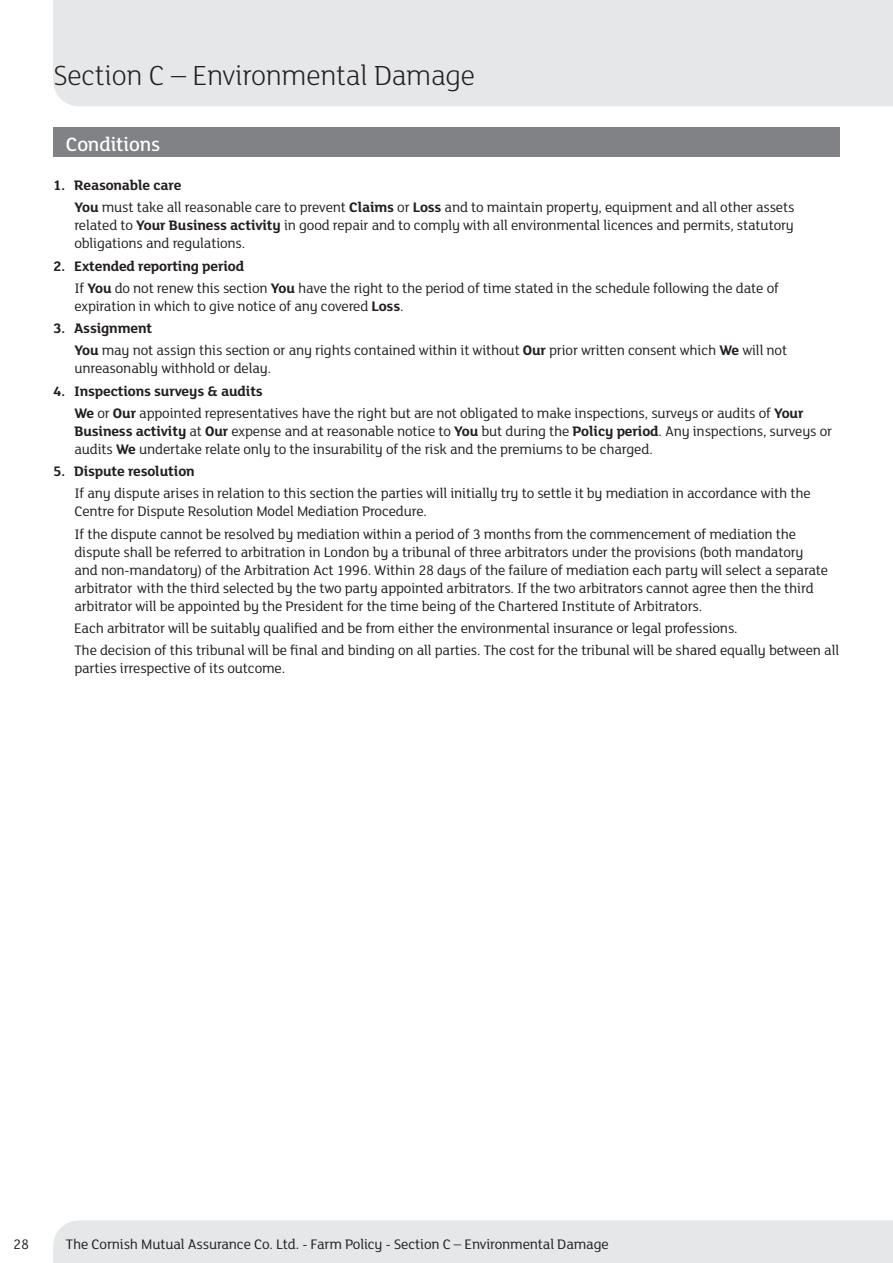
<style>
.page{position:relative;width:893px;height:1263px;background:#fff}
.page>*{position:absolute;margin:0;border:0;box-sizing:border-box;transform-origin:0 0}
.t1{font:300 30px "FS Lola";letter-spacing:-.01em;color:#231f20}
.t2{font:500 21px "FS Lola";letter-spacing:-.01em;color:#fff}
.t3{font:15px/18px "FS Lola";letter-spacing:-.01em;color:#231f20}
.t4{font:700 15px "FS Lola";letter-spacing:-.01em;color:#231f20}
.s1{font-weight:700}
</style>
<div class="page">
<div style="left:53px;top:1220px;width:840px;height:43px;background:#e6e7e9"></div>
<div style="left:53px;top:0;width:840px;height:106px;background:#e6e7e9"></div>
<div style="left:53px;top:128px;width:787px;height:29px;background:#808285"></div>
<h1 class="t1" style="left:53px;top:56px;width:424px">Section C – Environmental Damage</h1>
<h2 class="t2" style="left:66px;top:130px;width:96px">Conditions</h2>
<p class="t3" style="left:74px;top:173px;width:721px;line-height:22.2px;text-indent:-21px"><span class="s1">1. Reasonable care<br>You</span> must take all reasonable care to prevent <span class="s1">Claims</span> or <span class="s1">Loss</span> and to maintain property, equipment and all other assets</p>
<p class="t3" style="left:74px;top:216px;width:721px">related to <span class="s1">Your Business activity</span> in good repair and to comply with all environmental licences and permits, statutory obligations and regulations.</p>
<p class="t3" style="left:74px;top:254px;width:706px;line-height:22.2px;text-indent:-21px"><span class="s1">2. Extended reporting period<br></span>If <span class="s1">You</span> do not renew this section <span class="s1">You</span> have the right to the period of time stated in the schedule following the date of</p>
<p class="t3" style="left:74px;top:296px;width:331px">expiration in which to give notice of any covered <span class="s1">Loss</span>.</p>
<p class="t3" style="left:74px;top:316px;width:714px;line-height:22.2px;text-indent:-21px"><span class="s1">3. Assignment<br>You</span> may not assign this section or any rights contained within it without <span class="s1">Our</span> prior written consent which <span class="s1">We</span> will not</p>
<p class="t3" style="left:74px;top:359px;width:198px">unreasonably withhold or delay.</p>
<p class="t3" style="left:74px;top:379px;width:731px;line-height:22.2px;text-indent:-21px"><span class="s1">4. Inspections surveys &amp; audits<br>We</span> or <span class="s1">Our</span> appointed representatives have the right but are not obligated to make inspections, surveys or audits of <span class="s1">Your</span></p>
<p class="t3" style="left:74px;top:421px;width:759px"><span class="s1">Business activity</span> at <span class="s1">Our</span> expense and at reasonable notice to <span class="s1">You</span> but during the <span class="s1">Policy period</span>. Any inspections, surveys or audits <span class="s1">We</span> undertake relate only to the insurability of the risk and the premiums to be charged.</p>
<p class="t4" style="left:53px;top:461px;width:143px">5. Dispute resolution</p>
<p class="t3" style="left:74px;top:484px;width:738px">If any dispute arises in relation to this section the parties will initially try to settle it by mediation in accordance with the<br>Centre for Dispute Resolution Model Mediation Procedure.</p>
<p class="t3" style="left:74px;top:524px;width:755px">If the dispute cannot be resolved by mediation within a period of 3 months from the commencement of mediation the dispute shall be referred to arbitration in London by a tribunal of three arbitrators under the provisions (both mandatory and non-mandatory) of the Arbitration Act 1996. Within 28 days of the failure of mediation each party will select a separate arbitrator with the third selected by the two party appointed arbitrators. If the two arbitrators cannot agree then the third arbitrator will be appointed by the President for the time being of the Chartered Institute of Arbitrators.</p>
<p class="t3" style="left:74px;top:616px;width:767px;line-height:22.2px">Each arbitrator will be suitably qualified and be from either the environmental insurance or legal professions.<br>The decision of this tribunal will be final and binding on all parties. The cost for the tribunal will be shared equally between all</p>
<p class="t3" style="left:74px;top:659px;width:212px">parties irrespective of its outcome.</p>
<p class="t3" style="left:13px;top:1234px;width:17px">28</p>
<p class="t3" style="left:66px;top:1234px;width:544px">The Cornish Mutual Assurance Co. Ltd. - Farm Policy - Section C – Environmental Damage</p>
</div>
